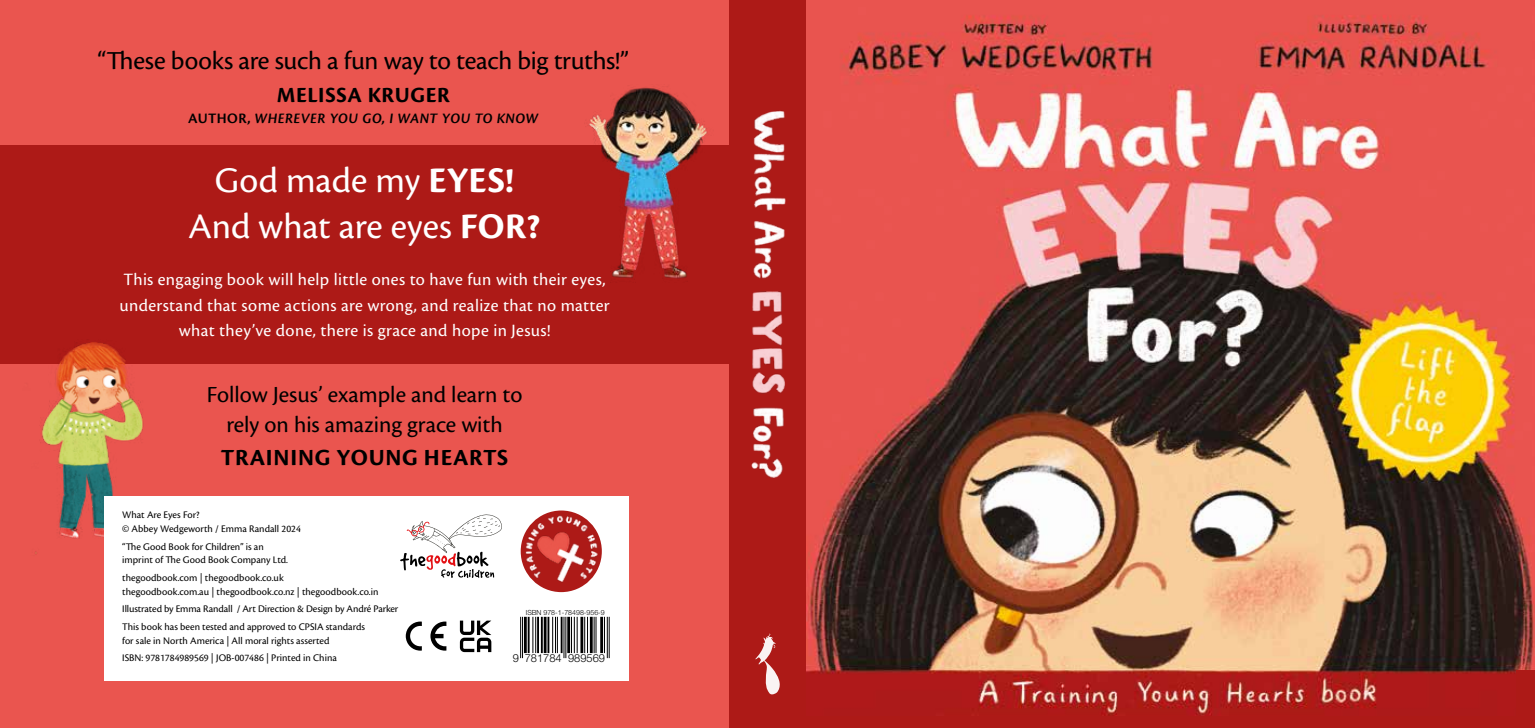
<style>
.page{position:relative;width:1535px;height:728px;background:#fff}
.page>*{position:absolute;margin:0;border:0;box-sizing:border-box;transform-origin:0 0}
.t1{font:37.5px/45.8px "Cronos Pro";color:#fff;text-align:center}
.t2{font:27px "Cronos Pro";letter-spacing:-.01em;color:#000}
.t3{font:24px/30px "Cronos Pro";color:#000;text-align:center}
.t4{font:700 24px "Cronos Pro";letter-spacing:.035em;color:#000}
.t5{font:700 22.5px "Cronos Pro";letter-spacing:.03em;color:#000}
.t6{font:18px/25.5px "Cronos Pro";letter-spacing:.02em;color:#fff;text-align:center}
.t7{font:italic 600 15px "Cronos Pro";letter-spacing:.03em;color:#000}
.t8{font:300 11.1px "Helvetica Neue";color:#000}
.t9{font:10.5px/13.5px "Cronos Pro";color:#000}
.t10{font:300 7.05px "Helvetica Neue";color:#000}
.s1{font-style:normal}
.s2{font-weight:700}
</style>
<div class="page">
<div style="left:0;top:0;width:1535px;height:727px;background:#ea554f"></div>
<img style="left:807px;top:15px;width:728px;height:700px">
<div style="left:0;top:145px;width:736px;height:218px;background:#ad1a17"></div>
<img style="left:0;top:342px;width:202px;height:212px">
<img style="left:588px;top:87px;width:120px;height:196px">
<div style="left:104px;top:495px;width:524px;height:185px;background:#fff"></div>
<svg style="left:400px;top:514px;width:102px;height:63px"></svg>
<hr style="left:520px;top:616px;width:1px;height:41px;background:#000">
<hr style="left:522px;top:616px;width:1px;height:41px;background:#000">
<hr style="left:524px;top:616px;width:3px;height:36px;background:#000">
<hr style="left:528px;top:616px;width:2px;height:36px;background:#000">
<hr style="left:532px;top:616px;width:1px;height:36px;background:#000">
<hr style="left:535px;top:616px;width:1px;height:36px;background:#000">
<hr style="left:537px;top:616px;width:2px;height:36px;background:#000">
<hr style="left:541px;top:616px;width:2px;height:36px;background:#000">
<hr style="left:544px;top:616px;width:3px;height:36px;background:#000">
<hr style="left:547px;top:616px;width:2px;height:36px;background:#000">
<hr style="left:552px;top:616px;width:1px;height:36px;background:#000">
<hr style="left:555px;top:616px;width:1px;height:36px;background:#000">
<hr style="left:557px;top:616px;width:1px;height:36px;background:#000">
<hr style="left:561px;top:616px;width:2px;height:36px;background:#000">
<hr style="left:563px;top:616px;width:1px;height:41px;background:#000">
<hr style="left:565px;top:616px;width:1px;height:41px;background:#000">
<hr style="left:567px;top:616px;width:3px;height:36px;background:#000">
<hr style="left:571px;top:616px;width:1px;height:36px;background:#000">
<hr style="left:574px;top:616px;width:1px;height:36px;background:#000">
<hr style="left:577px;top:616px;width:1px;height:36px;background:#000">
<hr style="left:580px;top:616px;width:3px;height:36px;background:#000">
<hr style="left:584px;top:616px;width:1px;height:36px;background:#000">
<hr style="left:587px;top:616px;width:1px;height:36px;background:#000">
<hr style="left:590px;top:616px;width:3px;height:36px;background:#000">
<hr style="left:594px;top:616px;width:1px;height:36px;background:#000">
<hr style="left:596px;top:616px;width:1px;height:36px;background:#000">
<hr style="left:600px;top:616px;width:3px;height:36px;background:#000">
<hr style="left:604px;top:616px;width:1px;height:36px;background:#000">
<hr style="left:607px;top:616px;width:1px;height:41px;background:#000">
<hr style="left:609px;top:616px;width:1px;height:41px;background:#000">
<svg style="left:460px;top:620px;width:31px;height:31px"></svg>
<svg style="left:406px;top:621px;width:40px;height:29px"></svg>
<img style="left:521px;top:510px;width:81px;height:81px;border-radius:41px">
<div style="left:729px;top:0;width:77px;height:727px;background:#ad1a17"></div>
<div style="left:775px;top:715px;width:760px;height:12px;background:#ad1a17"></div>
<div style="left:1517px;top:670px;width:18px;height:57px;background:#ad1a17"></div>
<svg style="left:755px;top:633px;width:25px;height:61px"></svg>
<img style="left:751px;top:111px;width:35px;height:367px">
<h2 class="t2" style="left:98px;top:45px;width:533px">“These books are such a fun way to teach big truths!”</h2>
<h3 class="t5" style="left:277px;top:82px;width:174px">MELISSA KRUGER</h3>
<h3 class="t7" style="left:188px;top:109px;width:352px"><span class="s1">AUTHOR,</span> WHEREVER YOU GO, I WANT YOU TO KNOW</h3>
<h1 class="t1" style="left:188px;top:158px;width:354px">God made my <span class="s2">EYES!<br></span>And what are eyes <span class="s2">FOR?</span></h1>
<h3 class="t6" style="left:119px;top:266px;width:492px">This engaging book will help little ones to have fun with their eyes, understand that some actions are wrong, and realize that no matter what they’ve done, there is grace and hope in Jesus!</h3>
<h3 class="t3" style="left:207px;top:379px;width:317px">Follow Jesus’ example and learn to rely on his amazing grace with</h3>
<h3 class="t4" style="left:221px;top:443px;width:289px">TRAINING YOUNG HEARTS</h3>
<p class="t9" style="left:122px;top:508px;width:180px">What Are Eyes For?<br>© Abbey Wedgeworth / Emma Randall 2024</p>
<p class="t9" style="left:122px;top:539px;width:167px">“The Good Book for Children” is an imprint of The Good Book Company Ltd.</p>
<p class="t9" style="left:122px;top:570px;width:258px">thegoodbook.com | thegoodbook.co.uk<br>thegoodbook.com.au | thegoodbook.co.nz | thegoodbook.co.in</p>
<p class="t9" style="left:122px;top:599px;width:278px;line-height:17.7px">Illustrated by Emma Randall / Art Direction &amp; Design by André Parker<br>This book has been tested and approved to CPSIA standards</p>
<p class="t9" style="left:122px;top:631px;width:216px;line-height:17.7px">for sale in North America | All moral rights asserted<br>ISBN: 9781784989569 | JOB-007486 | Printed in China</p>
<p class="t10" style="left:526px;top:606px;width:80px">ISBN 978-1-78498-956-9</p>
<p class="t8" style="left:513px;top:648px;width:94px">9 781784 989569</p>
</div>
